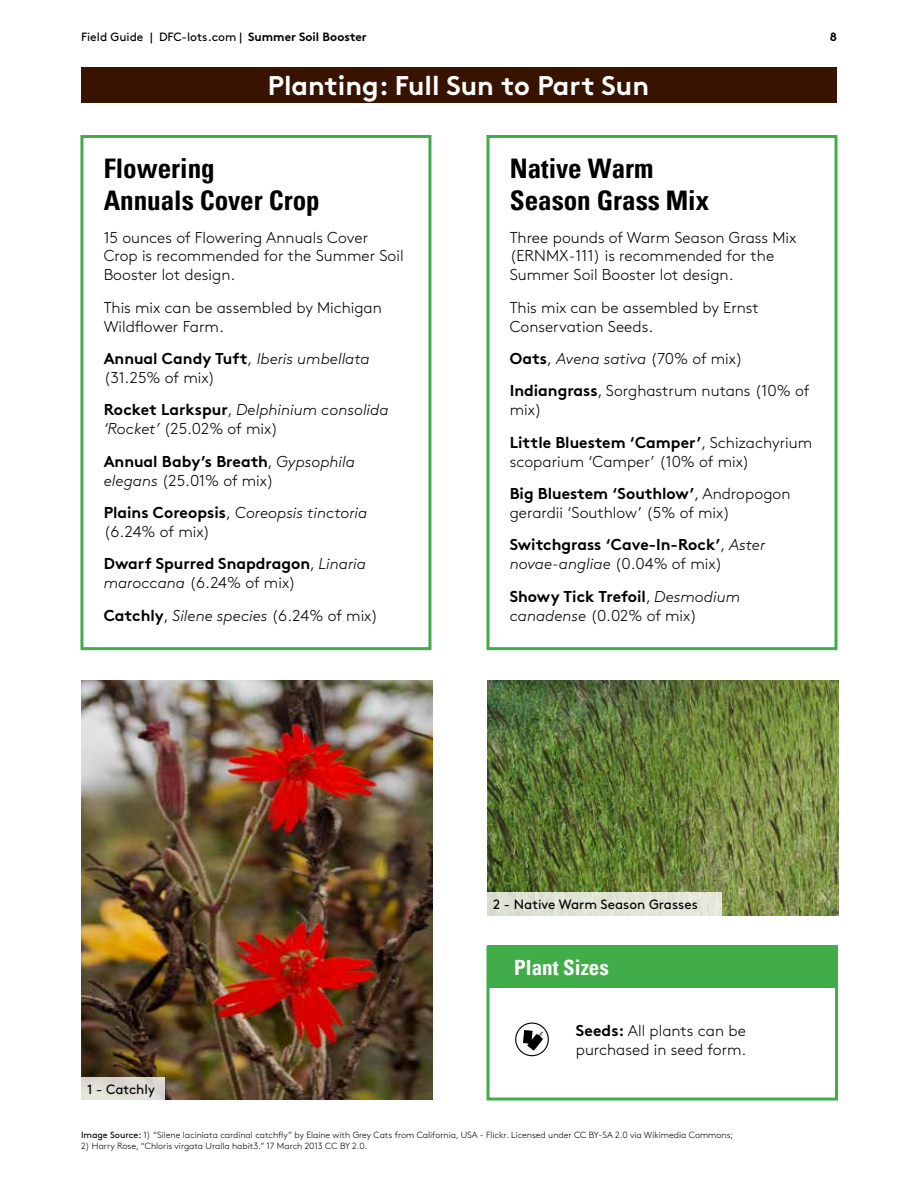
<style>
.page{position:relative;width:918px;height:1188px;background:#fff}
.page>*{position:absolute;margin:0;border:0;box-sizing:border-box;transform-origin:0 0}
.t1{font:700 condensed 27px/32.4px "Univers";color:#000}
.t2{font:700 27px "Brown Pro";color:#fff}
.t3{font:700 condensed 21px "Univers";color:#fff}
.t4{font:300 15.75px/18.9px "Brown Pro";color:#000}
.t5{font:700 15.75px/18.9px "Brown Pro";color:#000}
.t6{font:italic 300 15.75px/18.9px "Brown Pro";color:#000}
.t7{font:13.5px "Brown Pro";color:#000101}
.t8{font:12px "Brown Pro";color:#000}
.t9{font:700 12px "Brown Pro";color:#000}
.t10{font:300 9px "Brown Pro";color:#000}
.s1{font-weight:700}
.s2{font-weight:300}
.s3{font-weight:300;font-style:italic}
.s4{font-weight:700;font-style:normal}
.s5{font-style:normal}
.s6{font-style:italic}
.s7{font-weight:400}
</style>
<div class="page">
<div style="left:81px;top:68px;width:756px;height:35px;background:#371300"></div>
<div style="left:80px;top:135px;width:351px;height:515px;border:3px solid #41ad49"></div>
<div style="left:487px;top:135px;width:351px;height:515px;border:3px solid #41ad49"></div>
<div style="left:487px;top:946px;width:351px;height:155px;border:3px solid #41ad49"></div>
<div style="left:487px;top:946px;width:351px;height:42px;background:#41ad49"></div>
<div style="left:515px;top:1023px;width:34px;height:33px;border:1px solid #000;border-radius:50%"></div>
<svg style="left:523px;top:1030px;width:20px;height:21px"></svg>
<img style="left:81px;top:680px;width:351px;height:420px">
<div style="left:80px;top:1077px;width:85px;height:24px;background:#deddd6"></div>
<img style="left:487px;top:680px;width:351px;height:235px">
<div style="left:487px;top:892px;width:235px;height:24px;background:#e0e4d6"></div>
<p class="t8" style="left:81px;top:28px;width:287px">Field Guide | DFC-lots.com | <span class="s1">Summer Soil Booster</span></p>
<p class="t9" style="left:830px;top:27px;width:9px">8</p>
<h1 class="t2" style="left:268px;top:64px;width:383px">Planting: Full Sun to Part Sun</h1>
<h1 class="t1" style="left:104px;top:152px;width:217px">Flowering<br>Annuals Cover Crop</h1>
<p class="t4" style="left:104px;top:227px;width:301px">15 ounces of Flowering Annuals Cover<br>Crop is recommended for the Summer Soil<br>Booster lot design.</p>
<p class="t4" style="left:104px;top:297px;width:280px">This mix can be assembled by Michigan<br>Wildflower Farm.</p>
<p class="t5" style="left:104px;top:347px;width:267px">Annual Candy Tuft<span class="s2">,</span> <span class="s3">Iberis umbellata </span><span class="s2">(31.25% of mix)</span></p>
<p class="t6" style="left:104px;top:399px;width:286px"><span class="s4">Rocket Larkspur</span><span class="s5">,</span> Delphinium consolida ‘Rocket’ <span class="s5">(25.02% of mix)</span></p>
<p class="t5" style="left:104px;top:450px;width:253px">Annual Baby’s Breath<span class="s2">,</span> <span class="s3">Gypsophila elegans</span> <span class="s2">(25.01% of mix)</span></p>
<p class="t6" style="left:104px;top:502px;width:265px"><span class="s4">Plains Coreopsis</span><span class="s5">,</span> Coreopsis tinctoria <span class="s5">(6.24% of mix)</span></p>
<p class="t5" style="left:104px;top:553px;width:264px">Dwarf Spurred Snapdragon<span class="s2">,</span> <span class="s3">Linaria maroccana</span> <span class="s2">(6.24% of mix)</span></p>
<p class="t4" style="left:104px;top:605px;width:276px"><span class="s1">Catchly</span>, <span class="s6">Silene species</span> (6.24% of mix)</p>
<h1 class="t1" style="left:510px;top:152px;width:201px">Native Warm<br>Season Grass Mix</h1>
<p class="t4" style="left:510px;top:227px;width:288px">Three pounds of Warm Season Grass Mix (ERNMX-111) is recommended for the<br>Summer Soil Booster lot design.</p>
<p class="t4" style="left:510px;top:297px;width:251px">This mix can be assembled by Ernst<br>Conservation Seeds.</p>
<p class="t4" style="left:510px;top:341px;width:301px;line-height:32.4px"><span class="s1">Oats</span>, <span class="s6">Avena sativa</span> (70% of mix)<br><span class="s1">Indiangrass</span>, Sorghastrum nutans (10% of</p>
<p class="t5" style="left:510px;top:392px;width:304px;line-height:32.4px"><span class="s2">mix)<br></span>Little Bluestem ‘Camper’<span class="s2">, Schizachyrium</span></p>
<p class="t4" style="left:510px;top:444px;width:282px;line-height:32.4px">scoparium ‘Camper’ (10% of mix)<br><span class="s1">Big Bluestem ‘Southlow’</span>, Andropogon</p>
<p class="t4" style="left:510px;top:495px;width:257px;line-height:32.4px">gerardii ‘Southlow’ (5% of mix)<br><span class="s1">Switchgrass ‘Cave-In-Rock’</span>, <span class="s6">Aster</span></p>
<p class="t6" style="left:510px;top:546px;width:232px;line-height:32.4px">novae-angliae <span class="s5">(0.04% of mix)<br></span><span class="s4">Showy Tick Trefoil</span><span class="s5">,</span> Desmodium</p>
<p class="t4" style="left:510px;top:605px;width:189px"><span class="s6">canadense</span> (0.02% of mix)</p>
<p class="t7" style="left:87px;top:1079px;width:69px">1 - Catchly</p>
<p class="t7" style="left:493px;top:894px;width:206px">2 - Native Warm Season Grasses</p>
<h2 class="t3" style="left:514px;top:954px;width:96px">Plant Sizes</h2>
<p class="t4" style="left:576px;top:1020px;width:172px"><span class="s1">Seeds:</span> All plants can be purchased in seed form.</p>
<p class="t10" style="left:81px;top:1128px;width:654px"><span class="s7">Image Source:</span> 1) “Silene laciniata cardinal catchfly” by Elaine with Grey Cats from California, USA - Flickr. Licensed under CC BY-SA 2.0 via Wikimedia Commons;</p>
<p class="t10" style="left:81px;top:1139px;width:288px">2) Harry Rose, “Chloris virgata Uralla habit3.” 17 March 2013 CC BY 2.0.</p>
</div>
